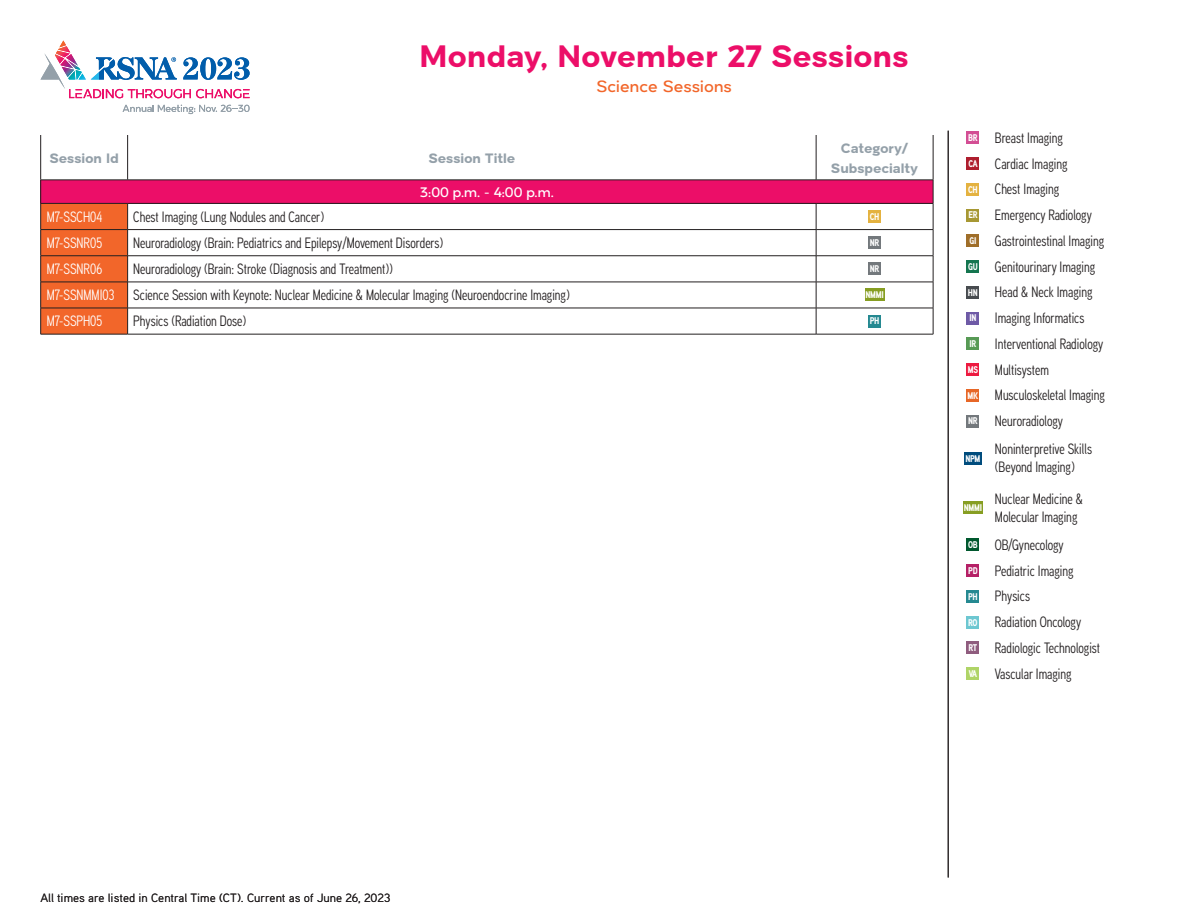
<style>
.page{position:relative;width:1188px;height:918px;background:#fff}
.page>*{position:absolute;margin:0;border:0;box-sizing:border-box;transform-origin:0 0}
.t1{font:italic 700 expanded 37.5px "Romagna";color:#ec0e68}
.t2{font:19.5px "Romagna";letter-spacing:.01em;color:#f2662a}
.Table_Headings{font:700 16.5px/19.8px "Romagna";color:#94a0a9;text-align:center}
.Session_Time{font:italic expanded 16.5px "Romagna";color:#fff}
.Session_Titles{font:15px/25.8px "Aaux Next Comp";color:#231f20}
.Session_IDs{font:15px "Aaux Next Comp";color:#fff}
.t3{font:12px "Aaux Pro OT";color:#231f20}
.t4{font:700 9.75px "Aaux Next Comp";letter-spacing:-.03em;color:#fff}
.s1{font-weight:700;font-size:9.75px;color:#fff}
</style>
<div class="page">
<div style="left:967px;top:131px;width:12px;height:13px;background:#d34e94"></div>
<div style="left:967px;top:157px;width:12px;height:13px;background:#ae1e2e"></div>
<div style="left:967px;top:183px;width:12px;height:13px;background:#e4b240"></div>
<div style="left:967px;top:209px;width:12px;height:12px;background:#a79833"></div>
<div style="left:967px;top:234px;width:12px;height:13px;background:#9f6e29"></div>
<div style="left:967px;top:260px;width:12px;height:13px;background:#14754f"></div>
<div style="left:967px;top:286px;width:12px;height:13px;background:#474b4f"></div>
<div style="left:967px;top:312px;width:12px;height:12px;background:#6e5aa6"></div>
<div style="left:967px;top:337px;width:12px;height:13px;background:#579a55"></div>
<div style="left:967px;top:363px;width:12px;height:13px;background:#ed1a40"></div>
<div style="left:967px;top:389px;width:12px;height:13px;background:#e76727"></div>
<div style="left:967px;top:415px;width:12px;height:12px;background:#73787c"></div>
<div style="left:964px;top:452px;width:18px;height:13px;background:#004c7d"></div>
<div style="left:963px;top:501px;width:19px;height:13px;background:#879e22"></div>
<div style="left:967px;top:539px;width:12px;height:12px;background:#00582e"></div>
<div style="left:967px;top:564px;width:12px;height:13px;background:#b52066"></div>
<div style="left:967px;top:590px;width:12px;height:13px;background:#258991"></div>
<div style="left:967px;top:616px;width:12px;height:12px;background:#6dc7d1"></div>
<div style="left:967px;top:642px;width:12px;height:12px;background:#8f5c7e"></div>
<div style="left:967px;top:667px;width:12px;height:13px;background:#afd467"></div>
<hr style="left:948px;top:131px;width:1px;height:747px;background:#231f20">
<svg style="left:123px;top:105px;width:127px;height:9px"></svg>
<svg style="left:40px;top:40px;width:210px;height:58px"></svg>
<div style="left:41px;top:180px;width:892px;height:23px;background:#ec0e68"></div>
<hr style="left:128px;top:229px;width:688px;height:1px;background:#231f20">
<hr style="left:816px;top:229px;width:117px;height:1px;background:#231f20">
<hr style="left:128px;top:255px;width:688px;height:1px;background:#231f20">
<hr style="left:816px;top:255px;width:117px;height:1px;background:#231f20">
<hr style="left:128px;top:282px;width:688px;height:1px;background:#231f20">
<hr style="left:816px;top:282px;width:117px;height:1px;background:#231f20">
<hr style="left:128px;top:308px;width:688px;height:1px;background:#231f20">
<hr style="left:816px;top:308px;width:117px;height:1px;background:#231f20">
<hr style="left:816px;top:334px;width:117px;height:1px;background:#231f20">
<hr style="left:816px;top:135px;width:1px;height:45px;background:#231f20">
<svg style="left:816px;top:204px;width:1px;height:130px"></svg>
<hr style="left:128px;top:334px;width:688px;height:1px;background:#231f20">
<hr style="left:127px;top:135px;width:1px;height:45px;background:#231f20">
<hr style="left:40px;top:334px;width:88px;height:1px;background:#231f20">
<hr style="left:40px;top:135px;width:1px;height:45px;background:#231f20">
<hr style="left:933px;top:135px;width:1px;height:45px;background:#231f20">
<hr style="left:128px;top:180px;width:688px;height:1px;background:#231f20">
<hr style="left:816px;top:180px;width:117px;height:1px;background:#231f20">
<svg style="left:40px;top:180px;width:88px;height:154px;background:#e65532"></svg>
<svg style="left:933px;top:180px;width:1px;height:154px"></svg>
<hr style="left:40px;top:203px;width:88px;height:1px;background:#231f20">
<hr style="left:128px;top:203px;width:688px;height:1px;background:#231f20">
<hr style="left:816px;top:203px;width:117px;height:1px;background:#231f20">
<div style="left:868px;top:210px;width:13px;height:13px;background:#e4b240"></div>
<div style="left:868px;top:236px;width:13px;height:13px;background:#73787c"></div>
<div style="left:868px;top:262px;width:13px;height:13px;background:#73787c"></div>
<div style="left:865px;top:289px;width:19px;height:12px;background:#879e22"></div>
<div style="left:868px;top:315px;width:13px;height:12px;background:#258991"></div>
<h1 class="t1" style="left:420px;top:36px;width:490px">Monday, November 27 Sessions</h1>
<h2 class="t2" style="left:596px;top:76px;width:137px">Science Sessions</h2>
<p class="Table_Headings" style="left:49px;top:149px;width:71px">Session Id</p>
<p class="Table_Headings" style="left:429px;top:149px;width:88px">Session Title</p>
<p class="Table_Headings" style="left:831px;top:139px;width:89px">Category/<br>Subspecialty</p>
<p class="Session_Time" style="left:420px;top:184px;width:135px">3:00 p.m. - 4:00 p.m.</p>
<p class="Session_IDs" style="left:47px;top:206px;width:57px">M7-SSCH04</p>
<p class="Session_Titles" style="left:133px;top:203px;width:192px">Chest Imaging (Lung Nodules and Cancer)</p>
<p class="t4" style="left:870px;top:209px;width:11px">CH</p>
<p class="Session_IDs" style="left:47px;top:232px;width:57px">M7-SSNR05</p>
<p class="Session_Titles" style="left:133px;top:229px;width:311px">Neuroradiology (Brain: Pediatrics and Epilepsy/Movement Disorders)</p>
<p class="t4" style="left:870px;top:236px;width:11px">NR</p>
<p class="Session_IDs" style="left:47px;top:259px;width:57px">M7-SSNR06</p>
<p class="Session_Titles" style="left:133px;top:255px;width:261px">Neuroradiology (Brain: Stroke (Diagnosis and Treatment))</p>
<p class="t4" style="left:870px;top:262px;width:11px">NR</p>
<p class="Session_IDs" style="left:47px;top:285px;width:69px">M7-SSNMMI03</p>
<p class="Session_Titles" style="left:133px;top:281px;width:438px">Science Session with Keynote: Nuclear Medicine &amp; Molecular Imaging (Neuroendocrine Imaging)</p>
<p class="t4" style="left:865px;top:288px;width:20px">NMMI</p>
<p class="Session_IDs" style="left:47px;top:311px;width:57px">M7-SSPH05</p>
<p class="Session_Titles" style="left:133px;top:308px;width:114px">Physics (Radiation Dose)</p>
<p class="t4" style="left:870px;top:314px;width:11px">PH</p>
<p class="Session_Titles" style="left:968px;top:124px;width:139px"><span class="s1">BR</span> Breast Imaging<br><span class="s1">CA</span> Cardiac Imaging<br><span class="s1">CH</span> Chest Imaging<br><span class="s1">ER</span> Emergency Radiology<br><span class="s1">GI</span> Gastrointestinal Imaging<br><span class="s1">GU</span> Genitourinary Imaging<br><span class="s1">HN</span> Head &amp; Neck Imaging<br><span class="s1">IN</span> Imaging Informatics<br><span class="s1">IR</span> Interventional Radiology<br><span class="s1">MS</span> Multisystem<br><span class="s1">MK</span> Musculoskeletal Imaging<br><span class="s1">NR</span> Neuroradiology</p>
<p class="t4" style="left:965px;top:451px;width:17px">NPM</p>
<p class="Session_Titles" style="left:995px;top:440px;width:99px;line-height:18px">Noninterpretive Skills (Beyond Imaging)</p>
<p class="t4" style="left:964px;top:501px;width:20px">NMMI</p>
<p class="Session_Titles" style="left:995px;top:489px;width:90px;line-height:18px">Nuclear Medicine &amp;<br>Molecular Imaging</p>
<p class="Session_Titles" style="left:968px;top:531px;width:134px"><span class="s1">OB</span> OB/Gynecology<br><span class="s1">PD</span> Pediatric Imaging<br><span class="s1">PH</span> Physics<br><span class="s1">RO</span> Radiation Oncology<br><span class="s1">RT</span> Radiologic Technologist<br><span class="s1">VA</span> Vascular Imaging</p>
<p class="t3" style="left:40px;top:890px;width:351px">All times are listed in Central Time (CT). Current as of June 26, 2023</p>
</div>
